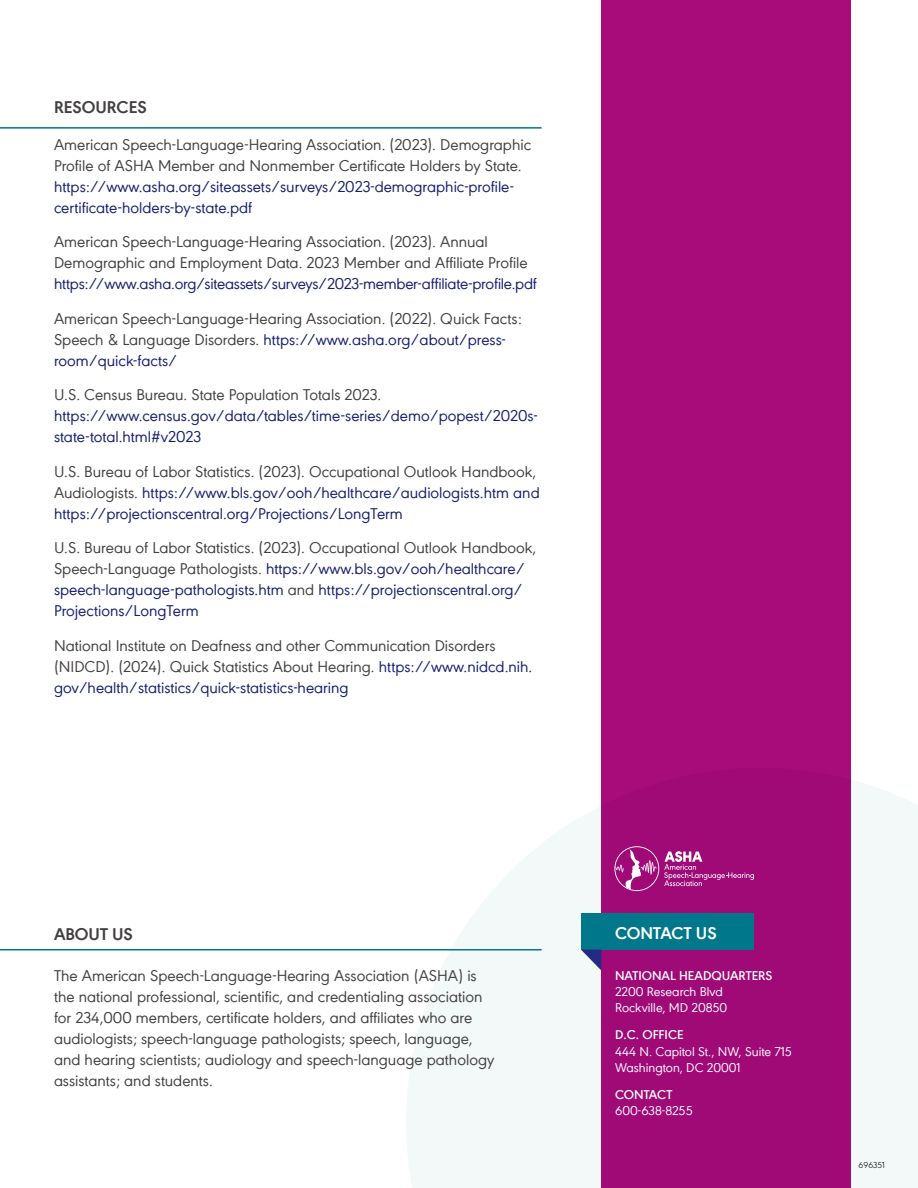
<style>
.page{position:relative;width:918px;height:1188px;background:#fff}
.page>*{position:absolute;margin:0;border:0;box-sizing:border-box;transform-origin:0 0}
.t1{font:700 18px "URW Geometric";color:#423f3e}
.t2{font:700 18px "URW Geometric";letter-spacing:-.005em;color:#fff}
.t3{font:16.5px/21px "URW Geometric";color:#423f3e}
.t4{font:16.5px/21px "URW Geometric";color:#151f6d}
.t5{font:13.5px/16.2px "URW Geometric";color:#fff}
.t6{font:600 13.5px "URW Geometric";color:#fff}
.t7{font:300 9px "URW Geometric";color:#000}
.s1{color:#151f6d}
.s2{color:#423f3e}
</style>
<div class="page">
<div style="left:601px;top:0;width:249px;height:1188px;background:#a80b7a"></div>
<svg style="left:406px;top:768px;width:512px;height:420px"></svg>
<div style="left:581px;top:913px;width:172px;height:37px;background:#00778b"></div>
<svg style="left:581px;top:950px;width:20px;height:21px"></svg>
<svg style="left:614px;top:846px;width:140px;height:45px"></svg>
<hr style="left:0;top:949px;width:542px;height:1px;background:#00778b">
<hr style="left:0;top:127px;width:542px;height:2px;background:#00778b">
<p class="t1" style="left:54px;top:93px;width:94px">RESOURCES</p>
<p class="t3" style="left:54px;top:132px;width:479px">American Speech-Language-Hearing Association. (2023). Demographic<br>Profile of ASHA Member and Nonmember Certificate Holders by State.</p>
<p class="t4" style="left:54px;top:174px;width:462px">https://www.asha.org/siteassets/surveys/2023-demographic-profile&shy;certificate-holders-by-state.pdf</p>
<p class="t3" style="left:54px;top:230px;width:475px">American Speech-Language-Hearing Association. (2023). Annual<br>Demographic and Employment Data. 2023 Member and Affiliate Profile</p>
<p class="t4" style="left:54px;top:272px;width:484px">https://www.asha.org/siteassets/surveys/2023-member-affiliate-profile.pdf</p>
<p class="t3" style="left:54px;top:306px;width:469px">American Speech-Language-Hearing Association. (2022). Quick Facts:<br>Speech &amp; Language Disorders. <span class="s1">https://www.asha.org/about/press&shy;room/quick-facts/</span></p>
<p class="t3" style="left:54px;top:383px;width:329px">U.S. Census Bureau. State Population Totals 2023.</p>
<p class="t4" style="left:54px;top:404px;width:485px">https://www.census.gov/data/tables/time-series/demo/popest/2020s&shy;state-total.html#v2023</p>
<p class="t4" style="left:54px;top:459px;width:487px"><span class="s2">U.S. Bureau of Labor Statistics. (2023). Occupational Outlook Handbook,<br>Audiologists.</span> https://www.bls.gov/ooh/healthcare/audiologists.htm and https://projectionscentral.org/Projections/LongTerm</p>
<p class="t4" style="left:54px;top:536px;width:484px"><span class="s2">U.S. Bureau of Labor Statistics. (2023). Occupational Outlook Handbook, Speech-Language Pathologists.</span> https://www.bls.gov/ooh/healthcare/ speech-language-pathologists.htm <span class="s2">and</span> https://projectionscentral.org/ Projections/LongTerm</p>
<p class="t3" style="left:54px;top:633px;width:480px">National Institute on Deafness and other Communication Disorders (NIDCD). (2024). Quick Statistics About Hearing. <span class="s1">https://www.nidcd.nih. gov/health/statistics/quick-statistics-hearing</span></p>
<p class="t1" style="left:54px;top:921px;width:80px">ABOUT US</p>
<p class="t3" style="left:54px;top:964px;width:442px">The American Speech-Language-Hearing Association (ASHA) is the national professional, scientific, and credentialing association for 234,000 members, certificate holders, and affiliates who are audiologists; speech-language pathologists; speech, language, and hearing scientists; audiology and speech-language pathology assistants; and students.</p>
<p class="t2" style="left:615px;top:919px;width:103px">CONTACT US</p>
<p class="t6" style="left:615px;top:965px;width:159px">NATIONAL HEADQUARTERS</p>
<p class="t5" style="left:615px;top:983px;width:114px">2200 Research Blvd<br>Rockville, MD 20850</p>
<p class="t6" style="left:615px;top:1025px;width:70px">D.C. OFFICE</p>
<p class="t5" style="left:615px;top:1042px;width:178px">444 N. Capitol St., NW, Suite 715<br>Washington, DC 20001</p>
<p class="t6" style="left:615px;top:1084px;width:59px">CONTACT</p>
<p class="t5" style="left:615px;top:1101px;width:79px">600-638-8255</p>
<p class="t7" style="left:859px;top:1158px;width:28px">696351</p>
</div>
